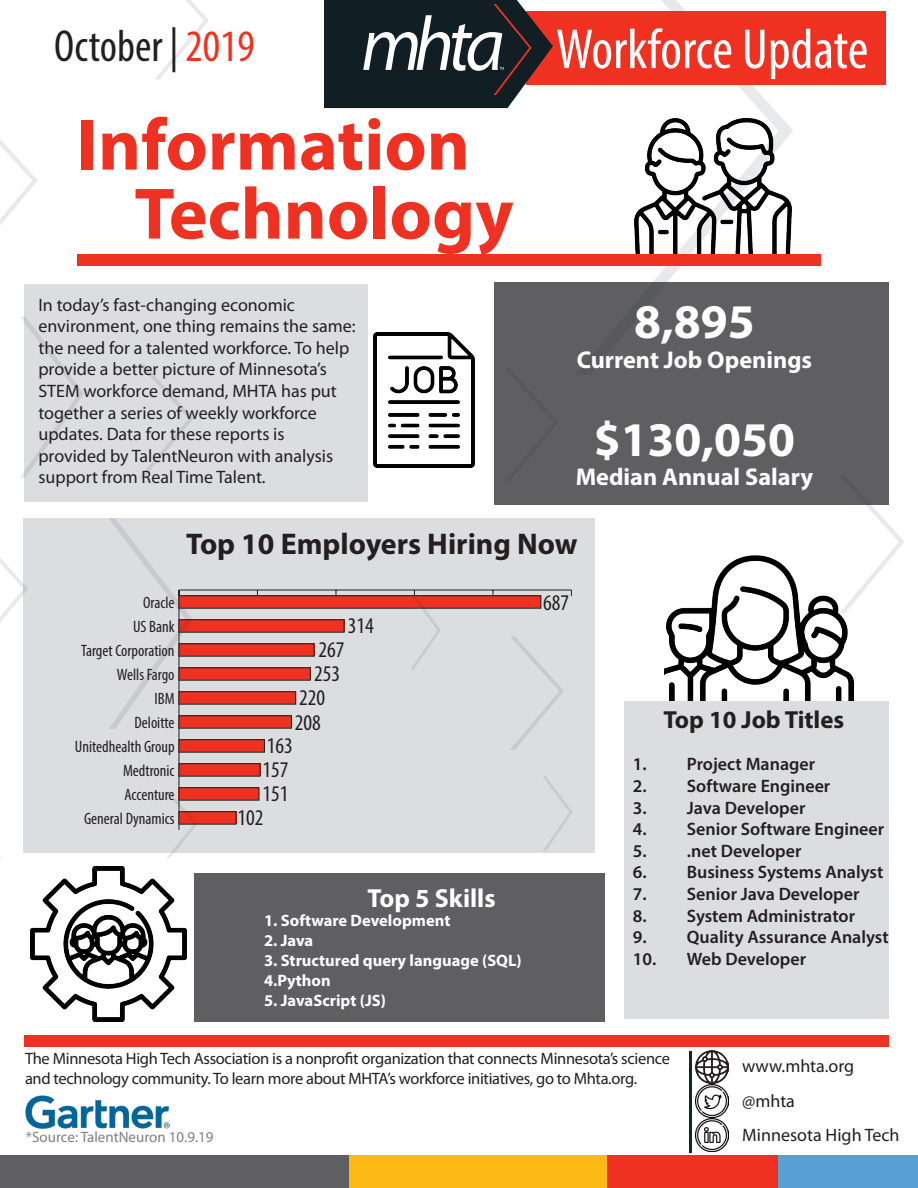
<style>
.page{position:relative;width:918px;height:1188px;background:#fff}
.page>*{position:absolute;margin:0;border:0;box-sizing:border-box;transform-origin:0 0}
.t1{font:700 73.5px/69px "Myriad Pro";color:#ef3122}
.t2{font:condensed 57px "Myriad Pro";color:#fff}
.t3{font:700 48.6px "Myriad Pro";color:#fff}
.t4{font:condensed 45px "Myriad Pro";color:#231f20}
.t5{font:700 30px "Myriad Pro";color:#231f20}
.t6{font:700 26.1px "Myriad Pro";color:#fff}
.t7{font:700 24.75px "Myriad Pro";color:#231f20}
.t8{font:700 24.3px "Myriad Pro";color:#fff}
.t9{font:condensed 22.5px "Myriad Pro";color:#231f20}
.t10{font:18px/21.6px "Myriad Pro";color:#231f20}
.t11{font:600 18px "Myriad Pro";color:#231f20}
.t12{font:16.5px/19.5px "Myriad Pro";letter-spacing:-.02em;color:#231f20}
.t13{font:condensed 16.5px "Myriad Pro";color:#231f20}
.t14{font:700 16.5px "Myriad Pro";color:#fff}
.t15{font:15px "Myriad Pro";color:#808083}
.s1{color:#ef3122}
</style>
<div class="page">
<img style="left:664px;top:555px;width:190px;height:146px">
<div style="left:494px;top:282px;width:395px;height:223px;background:#5f5f62"></div>
<div style="left:194px;top:873px;width:410px;height:149px;background:#5f5f62"></div>
<div style="left:624px;top:701px;width:265px;height:318px;background:#dcdddf"></div>
<div style="left:24px;top:285px;width:343px;height:217px;background:#dcdddf"></div>
<div style="left:24px;top:519px;width:571px;height:334px;background:#dcdddf"></div>
<div style="left:0;top:1155px;width:349px;height:33px;background:#5f5f62"></div>
<div style="left:349px;top:1155px;width:258px;height:33px;background:#fcb814"></div>
<div style="left:607px;top:1155px;width:172px;height:33px;background:#ef3122"></div>
<div style="left:779px;top:1155px;width:139px;height:33px;background:#56a0d5"></div>
<hr style="left:179px;top:590px;width:392px;height:1px;background:#231f20">
<hr style="left:179px;top:590px;width:1px;height:240px;background:#231f20">
<div style="left:179px;top:596px;width:362px;height:12px;background:#ef3122"></div>
<div style="left:179px;top:620px;width:165px;height:12px;background:#ef3122"></div>
<div style="left:179px;top:644px;width:135px;height:12px;background:#ef3122"></div>
<div style="left:179px;top:668px;width:131px;height:12px;background:#ef3122"></div>
<div style="left:179px;top:692px;width:117px;height:12px;background:#ef3122"></div>
<div style="left:179px;top:716px;width:112px;height:12px;background:#ef3122"></div>
<div style="left:179px;top:740px;width:85px;height:12px;background:#ef3122"></div>
<div style="left:179px;top:764px;width:81px;height:12px;background:#ef3122"></div>
<div style="left:179px;top:788px;width:80px;height:12px;background:#ef3122"></div>
<div style="left:179px;top:812px;width:57px;height:12px;background:#ef3122"></div>
<svg style="left:574px;top:0;width:220px;height:282px"></svg>
<svg style="left:838px;top:505px;width:66px;height:108px"></svg>
<svg style="left:155px;top:0;width:54px;height:80px"></svg>
<svg style="left:510px;top:636px;width:54px;height:114px"></svg>
<svg style="left:140px;top:364px;width:53px;height:114px"></svg>
<svg style="left:409px;top:590px;width:33px;height:79px"></svg>
<svg style="left:0;top:139px;width:38px;height:86px"></svg>
<svg style="left:0;top:533px;width:28px;height:116px"></svg>
<svg style="left:20px;top:316px;width:64px;height:162px"></svg>
<svg style="left:107px;top:518px;width:86px;height:212px"></svg>
<svg style="left:543px;top:776px;width:30px;height:75px"></svg>
<svg style="left:167px;top:791px;width:32px;height:67px"></svg>
<div style="left:526px;top:12px;width:360px;height:73px;background:#ef3122"></div>
<img style="left:634px;top:108px;width:158px;height:147px">
<div style="left:78px;top:255px;width:743px;height:11px;background:#ef3122"></div>
<svg style="left:324px;top:0;width:229px;height:108px"></svg>
<img style="left:31px;top:866px;width:155px;height:156px">
<img style="left:367px;top:332px;width:108px;height:136px">
<div style="left:24px;top:1035px;width:865px;height:12px;background:#ef3122"></div>
<hr style="left:690px;top:1051px;width:2px;height:101px;background:#112530">
<img style="left:696px;top:1119px;width:32px;height:32px">
<img style="left:696px;top:1085px;width:32px;height:32px">
<img style="left:696px;top:1051px;width:32px;height:32px">
<img style="left:26px;top:1095px;width:144px;height:33px">
<p class="t4" style="left:54px;top:19px;width:202px">October | <span class="s1">2019</span></p>
<p class="t1" style="left:134px;top:108px;width:381px;text-indent:-57px">Information<br>Technology</p>
<p class="t10" style="left:38px;top:294px;width:258px">In today’s fast-changing economic</p>
<p class="t10" style="left:38px;top:315px;width:319px">environment, one thing remains the same: the need for a talented workforce. To help provide a better picture of Minnesota’s STEM workforce demand, MHTA has put together a series of weekly workforce</p>
<p class="t10" style="left:38px;top:423px;width:248px">updates. Data for these reports is</p>
<p class="t10" style="left:38px;top:445px;width:296px">provided by TalentNeuron with analysis support from Real Time Talent.</p>
<p class="t2" style="left:556px;top:15px;width:314px">Workforce Update</p>
<p class="t3" style="left:634px;top:290px;width:122px">8,895</p>
<p class="t8" style="left:577px;top:344px;width:237px">Current Job Openings</p>
<p class="t3" style="left:594px;top:408px;width:203px">$130,050</p>
<p class="t8" style="left:576px;top:461px;width:239px">Median Annual Salary</p>
<p class="t5" style="left:186px;top:524px;width:393px">Top 10 Employers Hiring Now</p>
<p class="t13" style="left:143px;top:593px;width:33px">Oracle</p>
<p class="t13" style="left:133px;top:617px;width:43px">US Bank</p>
<p class="t13" style="left:81px;top:641px;width:95px">Target Corporation</p>
<p class="t13" style="left:117px;top:665px;width:59px">Wells Fargo</p>
<p class="t13" style="left:155px;top:689px;width:22px">IBM</p>
<p class="t13" style="left:134px;top:713px;width:42px">Deloitte</p>
<p class="t13" style="left:75px;top:737px;width:101px">Unitedhealth Group</p>
<p class="t13" style="left:123px;top:761px;width:53px">Medtronic</p>
<p class="t13" style="left:125px;top:785px;width:51px">Accenture</p>
<p class="t13" style="left:84px;top:809px;width:92px">General Dynamics</p>
<p class="t9" style="left:348px;top:612px;width:27px">314</p>
<p class="t9" style="left:319px;top:636px;width:27px">267</p>
<p class="t9" style="left:314px;top:660px;width:27px">253</p>
<p class="t9" style="left:299px;top:684px;width:27px">220</p>
<p class="t9" style="left:295px;top:709px;width:27px">208</p>
<p class="t9" style="left:267px;top:732px;width:27px">163</p>
<p class="t9" style="left:262px;top:756px;width:27px">157</p>
<p class="t9" style="left:262px;top:780px;width:27px">151</p>
<p class="t9" style="left:238px;top:804px;width:27px">102</p>
<p class="t9" style="left:543px;top:589px;width:27px">687</p>
<p class="t6" style="left:367px;top:881px;width:130px">Top 5 Skills</p>
<p class="t14" style="left:264px;top:910px;width:188px">1. Software Development</p>
<p class="t14" style="left:264px;top:930px;width:51px">2. Java</p>
<p class="t14" style="left:264px;top:950px;width:259px">3. Structured query language (SQL)</p>
<p class="t14" style="left:264px;top:969px;width:68px">4.Python</p>
<p class="t14" style="left:264px;top:989px;width:124px">5. JavaScript (JS)</p>
<p class="t7" style="left:663px;top:704px;width:182px">Top 10 Job Titles</p>
<p class="t11" style="left:633px;top:753px;width:184px">1. Project Manager</p>
<p class="t11" style="left:633px;top:774px;width:199px">2. Software Engineer</p>
<p class="t11" style="left:633px;top:796px;width:174px">3. Java Developer</p>
<p class="t11" style="left:633px;top:818px;width:253px">4. Senior Software Engineer</p>
<p class="t11" style="left:633px;top:839px;width:170px">5. .net Developer</p>
<p class="t11" style="left:633px;top:861px;width:252px">6. Business Systems Analyst</p>
<p class="t11" style="left:633px;top:882px;width:228px">7. Senior Java Developer</p>
<p class="t11" style="left:633px;top:904px;width:224px">8. System Administrator</p>
<p class="t11" style="left:633px;top:926px;width:257px">9. Quality Assurance Analyst</p>
<p class="t11" style="left:633px;top:947px;width:175px">10. Web Developer</p>
<p class="t12" style="left:25px;top:1049px;width:647px">The Minnesota High Tech Association is a nonprofit organization that connects Minnesota’s science and technology community. To learn more about MHTA’s workforce initiatives, go to Mhta.org.</p>
<p class="t15" style="left:26px;top:1128px;width:189px">*Source: TalentNeuron 10.9.19</p>
<p class="t10" style="left:742px;top:1055px;width:114px">www.mhta.org</p>
<p class="t10" style="left:742px;top:1090px;width:54px">@mhta</p>
<p class="t10" style="left:742px;top:1124px;width:159px">Minnesota High Tech</p>
</div>
